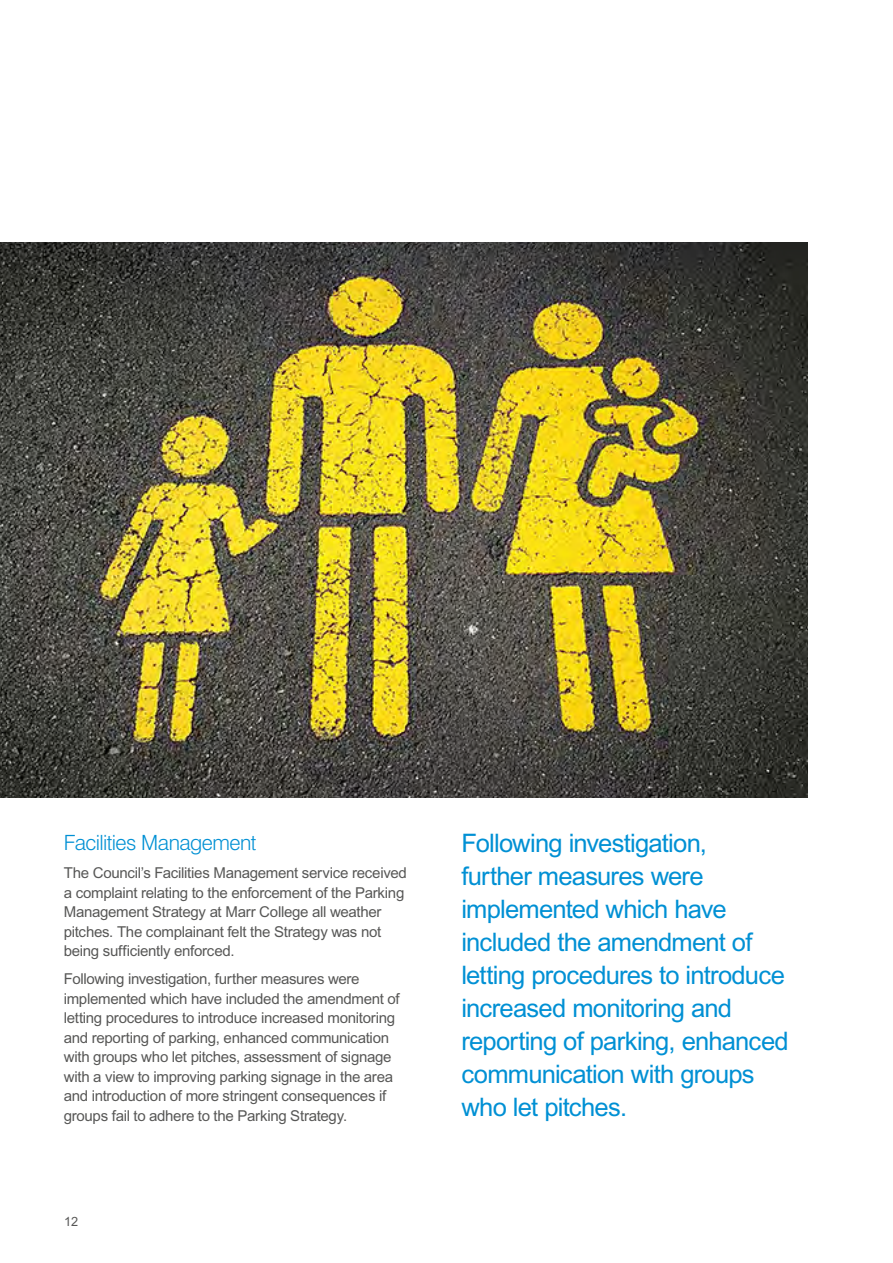
<style>
.page{position:relative;width:893px;height:1263px;background:#fff}
.page>*{position:absolute;margin:0;border:0;box-sizing:border-box;transform-origin:0 0}
.t1{font:25.5px/33px "Arial";letter-spacing:-.03em;color:#0090d4}
.t2{font:300 21px "Swiss 721 BT";letter-spacing:-.025em;color:#0090d4}
.t3{font:15px/19.5px "Arial";letter-spacing:-.02em;color:#575756}
.t4{font:12.75px "Arial";color:#575756}
</style>
<div class="page">
<img style="left:0;top:242px;width:808px;height:555px">
<h2 class="t2" style="left:64px;top:830px;width:194px">Facilities Management</h2>
<p class="t3" style="left:64px;top:863px;width:345px">The Council’s Facilities Management service received a complaint relating to the enforcement of the Parking Management Strategy at Marr College all weather pitches. The complainant felt the Strategy was not being sufficiently enforced.</p>
<p class="t3" style="left:64px;top:969px;width:337px">Following investigation, further measures were implemented which have included the amendment of letting procedures to introduce increased monitoring and reporting of parking, enhanced communication with groups who let pitches, assessment of signage with a view to improving parking signage in the area and introduction of more stringent consequences if groups fail to adhere to the Parking Strategy.</p>
<p class="t4" style="left:64px;top:1214px;width:16px">12</p>
<h1 class="t1" style="left:461px;top:827px;width:329px">Following investigation,<br>further measures were implemented which have included the amendment of letting procedures to introduce increased monitoring and reporting of parking, enhanced communication with groups who let pitches.</h1>
</div>
